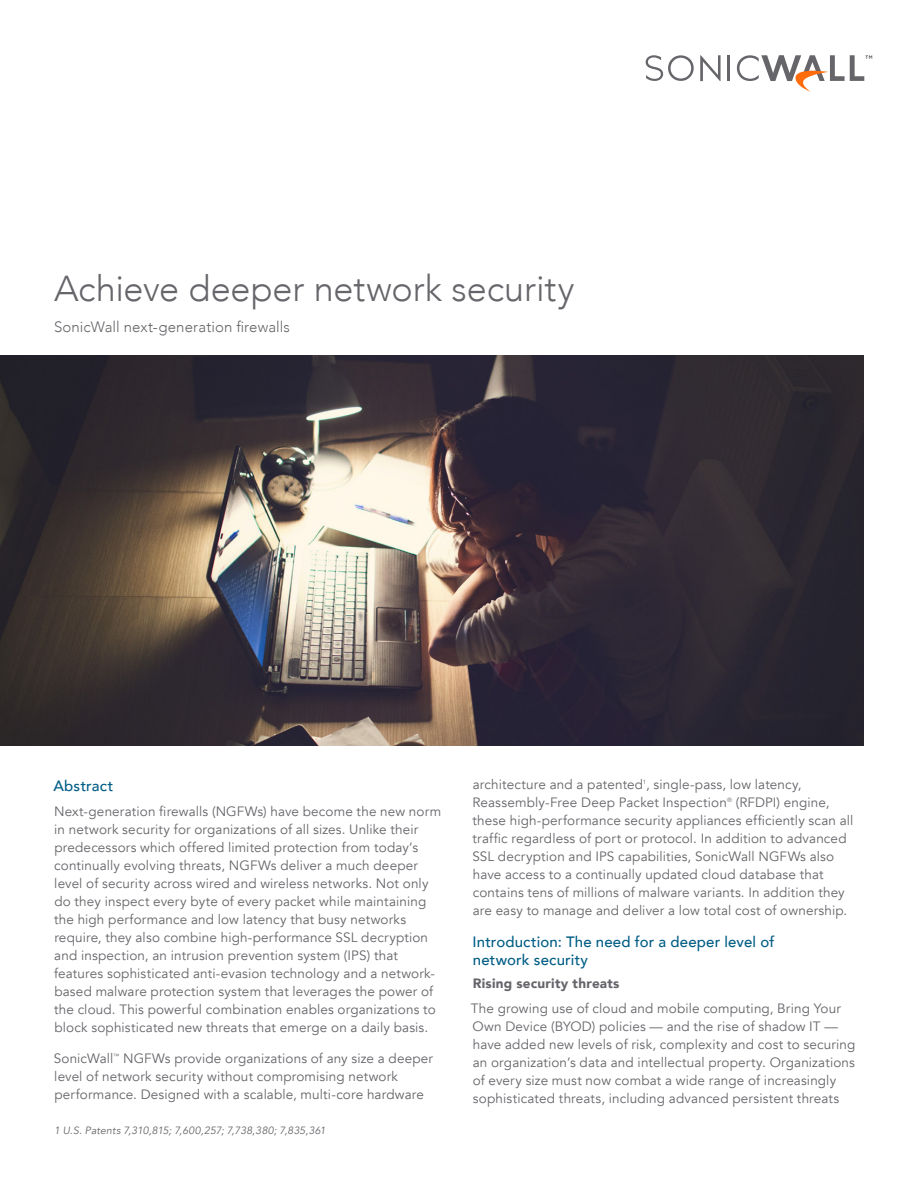
<style>
.page{position:relative;width:918px;height:1188px;background:#fff}
.page>*{position:absolute;margin:0;border:0;box-sizing:border-box;transform-origin:0 0}
.t1{font:300 36px "Avenir";letter-spacing:-.005em;color:#65656a}
.t2{font:500 15px/18px "Avenir";letter-spacing:.01em;color:#005d85}
.t3{font:300 15px "Avenir";letter-spacing:.01em;color:#65656a}
.t4{font:13.5px/18px "Avenir";letter-spacing:.01em;color:#65656a}
.t5{font:900 13.5px "Avenir";letter-spacing:.02em;color:#65656a}
.t6{font:italic 10.5px "Avenir";letter-spacing:.01em;color:#65656a}
</style>
<div class="page">
<svg style="left:700px;top:55px;width:21px;height:26px"></svg>
<hr style="left:728px;top:55px;width:2px;height:26px;background:#65656a">
<svg style="left:646px;top:55px;width:48px;height:26px"></svg>
<svg style="left:737px;top:55px;width:135px;height:37px"></svg>
<img style="left:0;top:356px;width:864px;height:390px">
<h1 class="t1" style="left:54px;top:267px;width:522px">Achieve deeper network security</h1>
<p class="t3" style="left:54px;top:318px;width:238px">SonicWall next-generation firewalls</p>
<p class="t2" style="left:53px;top:776px;width:61px">Abstract</p>
<p class="t4" style="left:54px;top:802px;width:389px">Next-generation firewalls (NGFWs) have become the new norm in network security for organizations of all sizes. Unlike their predecessors which offered limited protection from today’s continually evolving threats, NGFWs deliver a much deeper level of security across wired and wireless networks. Not only do they inspect every byte of every packet while maintaining the high performance and low latency that busy networks require, they also combine high-performance SSL decryption and inspection, an intrusion prevention system (IPS) that features sophisticated anti-evasion technology and a network&shy;based malware protection system that leverages the power of the cloud. This powerful combination enables organizations to block sophisticated new threats that emerge on a daily basis.</p>
<p class="t4" style="left:54px;top:1050px;width:381px">SonicWall<sup>™</sup> NGFWs provide organizations of any size a deeper level of network security without compromising network performance. Designed with a scalable, multi-core hardware</p>
<p class="t6" style="left:54px;top:1124px;width:273px">1 U.S. Patents 7,310,815; 7,600,257; 7,738,380; 7,835,361</p>
<p class="t4" style="left:472px;top:776px;width:383px">architecture and a patented<sup>1</sup>, single-pass, low latency, Reassembly-Free Deep Packet Inspection<sup>®</sup> (RFDPI) engine, these high-performance security appliances efficiently scan all traffic regardless of port or protocol. In addition to advanced SSL decryption and IPS capabilities, SonicWall NGFWs also have access to a continually updated cloud database that contains tens of millions of malware variants. In addition they are easy to manage and deliver a low total cost of ownership.</p>
<p class="t2" style="left:472px;top:932px;width:303px">Introduction: The need for a deeper level of network security</p>
<p class="t5" style="left:473px;top:972px;width:148px">Rising security threats</p>
<p class="t4" style="left:471px;top:1000px;width:386px">The growing use of cloud and mobile computing, Bring Your Own Device (BYOD) policies — and the rise of shadow IT — have added new levels of risk, complexity and cost to securing an organization’s data and intellectual property. Organizations of every size must now combat a wide range of increasingly sophisticated threats, including advanced persistent threats</p>
</div>
